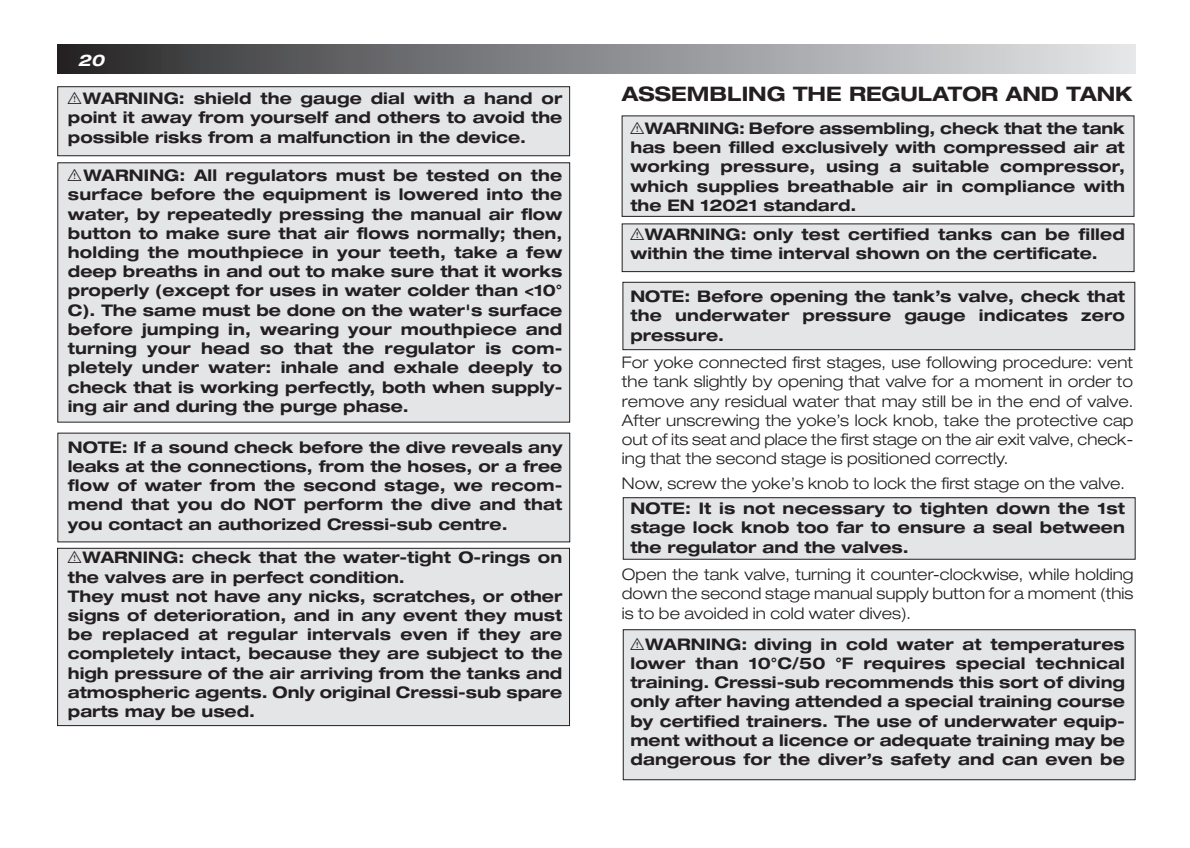
<style>
.page{position:relative;width:1190px;height:848px;background:#fff}
.page>*{position:absolute;margin:0;border:0;box-sizing:border-box;transform-origin:0 0}
.t1{font:700 expanded 20px "Helvetica Neue";color:#231f20}
.t2{font:700 expanded 16px/19.2px "Helvetica Neue";color:#231f20;text-align:justify}
.t3{font:300 expanded 16px/19.2px "Helvetica Neue";color:#231f20;text-align:justify}
.t4{font:italic 700 expanded 16px "Helvetica Neue";color:#fff}
.s1{font-family:"tables";font-weight:400;font-stretch:normal}
</style>
<div class="page">
<div style="left:622px;top:116px;width:511px;height:100px;background:#e4e5e7"></div>
<div style="left:622px;top:224px;width:511px;height:47px;background:#e4e5e7"></div>
<div style="left:621px;top:223px;width:512px;height:49px;border:1px solid #231f20"></div>
<div style="left:623px;top:497px;width:511px;height:62px;background:#e4e5e7"></div>
<div style="left:622px;top:497px;width:513px;height:62px;border:1px solid #231f20"></div>
<div style="left:623px;top:629px;width:511px;height:150px;background:#e4e5e7"></div>
<div style="left:622px;top:629px;width:513px;height:150px;border:1px solid #231f20"></div>
<div style="left:622px;top:282px;width:512px;height:67px;background:#e4e5e7"></div>
<div style="left:622px;top:282px;width:512px;height:68px;border:1px solid #231f20"></div>
<div style="left:58px;top:548px;width:511px;height:177px;background:#e4e5e7"></div>
<div style="left:57px;top:547px;width:512px;height:178px;border:1px solid #231f20"></div>
<div style="left:58px;top:433px;width:511px;height:108px;background:#e4e5e7"></div>
<div style="left:58px;top:163px;width:511px;height:259px;background:#e4e5e7"></div>
<div style="left:57px;top:162px;width:513px;height:260px;border:1px solid #231f20"></div>
<div style="left:58px;top:87px;width:511px;height:69px;background:#e4e5e7"></div>
<div style="left:57px;top:86px;width:512px;height:70px;border:1px solid #231f20"></div>
<div style="left:57px;top:45px;width:1078px;height:28px;background:linear-gradient(to right,#2b2b2d,#e7e9ec)"></div>
<p class="t4" style="left:78px;top:54px;width:28px">20</p>
<p class="t2" style="left:68px;top:90px;width:496px"><span class="s1">I</span> WARNING: shield the gauge dial with a hand or point it away from yourself and others to avoid the possible risks from a malfunction in the device.</p>
<p class="t2" style="left:68px;top:167px;width:496px"><span class="s1">I</span> WARNING: All regulators must be tested on the surface before the equipment is lowered into the water, by repeatedly pressing the manual air flow button to make sure that air flows normally; then, holding the mouthpiece in your teeth, take a few deep breaths in and out to make sure that it works properly (except for uses in water colder than &lt;10° C). The same must be done on the water's surface before jumping in, wearing your mouthpiece and turning your head so that the regulator is com&shy;pletely under water: inhale and exhale deeply to check that is working perfectly, both when supply&shy;ing air and during the purge phase.</p>
<p class="t2" style="left:68px;top:439px;width:496px">NOTE: If a sound check before the dive reveals any leaks at the connections, from the hoses, or a free flow of water from the second stage, we recom&shy;mend that you do NOT perform the dive and that you contact an authorized Cressi-sub centre.</p>
<p class="t2" style="left:68px;top:549px;width:496px;text-align:left"><span class="s1">I</span> WARNING: check that the water-tight O-rings on the valves are in perfect condition.<br>They must not have any nicks, scratches, or other signs of deterioration, and in any event they must be replaced at regular intervals even if they are completely intact, because they are subject to the high pressure of the air arriving from the tanks and atmospheric agents. Only original Cressi-sub spare parts may be used.</p>
<p class="t1" style="left:621px;top:87px;width:512px">ASSEMBLING THE REGULATOR AND TANK</p>
<p class="t2" style="left:630px;top:120px;width:496px"><span class="s1">I</span> WARNING: Before assembling, check that the tank has been filled exclusively with compressed air at working pressure, using a suitable compressor, which supplies breathable air in compliance with the EN 12021 standard.</p>
<p class="t2" style="left:630px;top:226px;width:496px"><span class="s1">I</span>WARNING: only test certified tanks can be filled within the time interval shown on the certificate.</p>
<p class="t2" style="left:630px;top:288px;width:496px">NOTE: Before opening the tank’s valve, check that the underwater pressure gauge indicates zero pressure.</p>
<p class="t3" style="left:621px;top:354px;width:513px">For yoke connected first stages, use following procedure: vent the tank slightly by opening that valve for a moment in order to remove any residual water that may still be in the end of valve.<br>After unscrewing the yoke’s lock knob, take the protective cap out of its seat and place the first stage on the air exit valve, check&shy;ing that the second stage is positioned correctly.</p>
<p class="t3" style="left:621px;top:475px;width:504px">Now, screw the yoke’s knob to lock the first stage on the valve.</p>
<p class="t2" style="left:630px;top:500px;width:496px">NOTE: It is not necessary to tighten down the 1st stage lock knob too far to ensure a seal between the regulator and the valves.</p>
<p class="t3" style="left:621px;top:566px;width:513px">Open the tank valve, turning it counter-clockwise, while holding down the second stage manual supply button for a moment (this is to be avoided in cold water dives).</p>
<p class="t2" style="left:630px;top:635px;width:496px"><span class="s1">I</span> WARNING: diving in cold water at temperatures lower than 10°C/50 °F requires special technical training. Cressi-sub recommends this sort of diving only after having attended a special training course by certified trainers. The use of underwater equip&shy;ment without a licence or adequate training may be dangerous for the diver’s safety and can even be</p>
</div>
